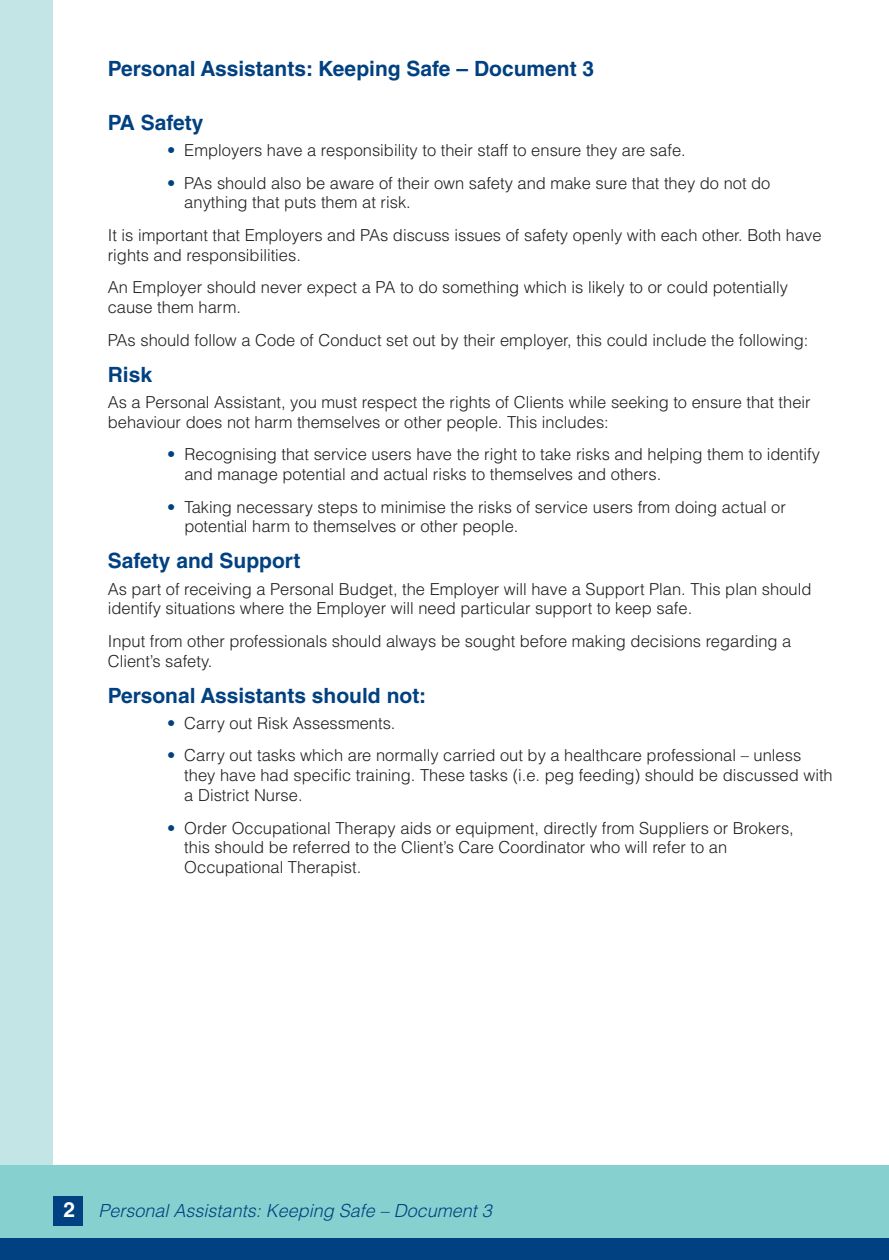
<style>
.page{position:relative;width:889px;height:1260px;background:#fff}
.page>*{position:absolute;margin:0;border:0;box-sizing:border-box;transform-origin:0 0}
.t1{font:700 21px "Helvetica LT Std";color:#014181}
.t2{font:italic 300 18px "Helvetica LT Std";color:#014181}
.t3{font:300 16.5px/19.8px "Helvetica LT Std";color:#231f20}
.s1{color:#014181}
.s2{font-weight:700;font-style:normal;font-size:21px;color:#fff}
</style>
<div class="page">
<div style="left:0;top:0;width:52px;height:1259px;background:#c3e5e5"></div>
<div style="left:0;top:1164px;width:889px;height:79px;background:#86d1cf"></div>
<div style="left:0;top:1237px;width:889px;height:22px;background:#014181"></div>
<div style="left:53px;top:1195px;width:30px;height:30px;background:#014181"></div>
<p class="t1" style="left:108px;top:61px;width:488px">Personal Assistants: Keeping Safe – Document 3</p>
<p class="t1" style="left:108px;top:115px;width:97px">PA Safety</p>
<p class="t3" style="left:167px;top:142px;width:520px"><span class="s1">•</span> Employers have a responsibility to their staff to ensure they are safe.</p>
<p class="t3" style="left:184px;top:174px;width:588px;text-indent:-17px"><span class="s1">•</span> PAs should also be aware of their own safety and make sure that they do not do anything that puts them at risk.</p>
<p class="t3" style="left:108px;top:227px;width:715px">It is important that Employers and PAs discuss issues of safety openly with each other. Both have rights and responsibilities.</p>
<p class="t3" style="left:108px;top:279px;width:682px">An Employer should never expect a PA to do something which is likely to or could potentially cause them harm.</p>
<p class="t3" style="left:108px;top:332px;width:702px">PAs should follow a Code of Conduct set out by their employer, this could include the following:</p>
<p class="t1" style="left:108px;top:366px;width:46px">Risk</p>
<p class="t3" style="left:108px;top:394px;width:704px">As a Personal Assistant, you must respect the rights of Clients while seeking to ensure that their behaviour does not harm themselves or other people. This includes:</p>
<p class="t3" style="left:184px;top:446px;width:637px;text-indent:-17px"><span class="s1">•</span> Recognising that service users have the right to take risks and helping them to identify and manage potential and actual risks to themselves and others.</p>
<p class="t3" style="left:184px;top:498px;width:603px;text-indent:-17px"><span class="s1">•</span> Taking necessary steps to minimise the risks of service users from doing actual or potential harm to themselves or other people.</p>
<p class="t1" style="left:108px;top:553px;width:194px">Safety and Support</p>
<p class="t3" style="left:108px;top:580px;width:705px">As part of receiving a Personal Budget, the Employer will have a Support Plan. This plan should identify situations where the Employer will need particular support to keep safe.</p>
<p class="t3" style="left:108px;top:632px;width:685px">Input from other professionals should always be sought before making decisions regarding a<br>Client’s safety.</p>
<p class="t1" style="left:108px;top:687px;width:320px">Personal Assistants should not:</p>
<p class="t3" style="left:167px;top:714px;width:230px"><span class="s1">•</span> Carry out Risk Assessments.</p>
<p class="t3" style="left:184px;top:747px;width:650px;text-indent:-17px"><span class="s1">•</span> Carry out tasks which are normally carried out by a healthcare professional – unless they have had specific training. These tasks (i.e. peg feeding) should be discussed with a District Nurse.</p>
<p class="t3" style="left:184px;top:819px;width:611px;text-indent:-17px"><span class="s1">•</span> Order Occupational Therapy aids or equipment, directly from Suppliers or Brokers, this should be referred to the Client’s Care Coordinator who will refer to an<br>Occupational Therapist.</p>
<p class="t2" style="left:64px;top:1199px;width:430px"><span class="s2">2</span> Personal Assistants: Keeping Safe – Document 3</p>
</div>
